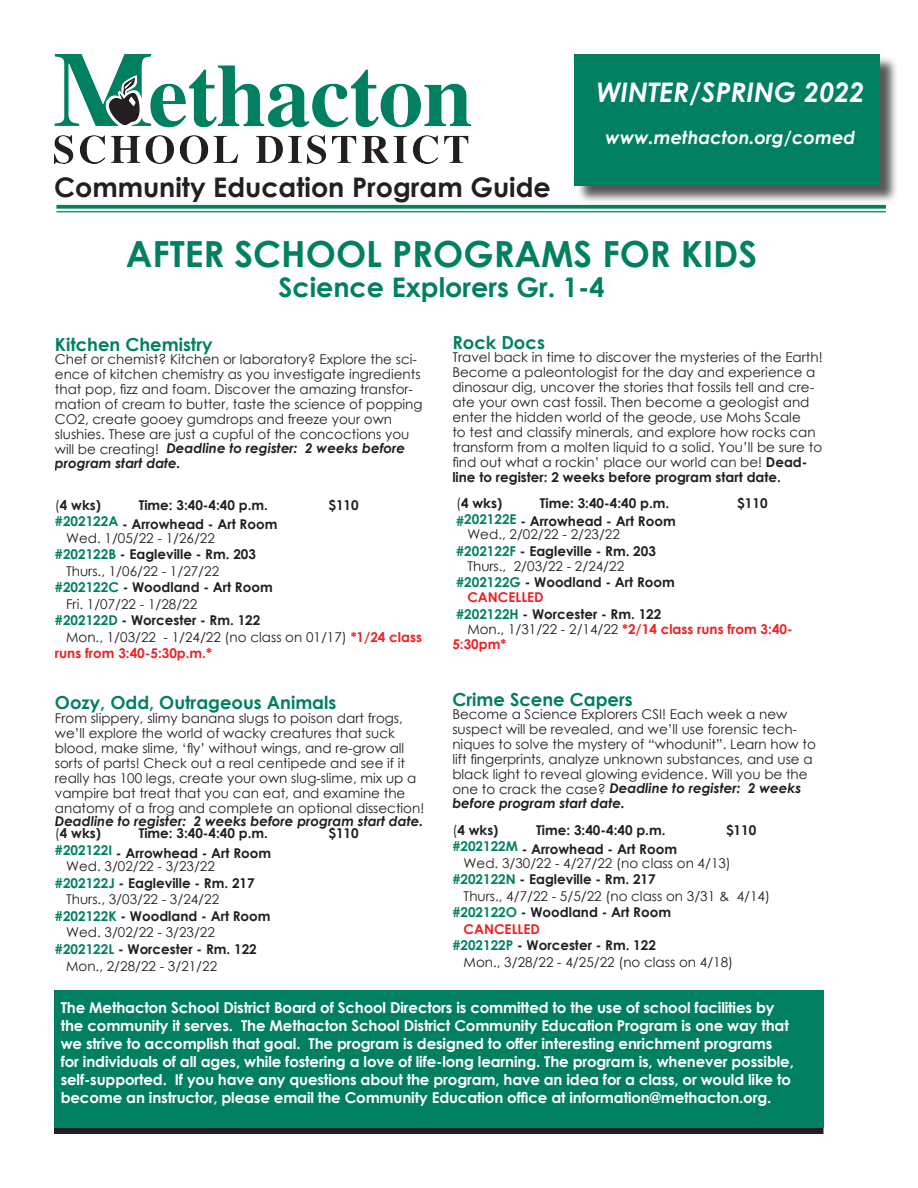
<style>
.page{position:relative;width:918px;height:1188px;background:#fff}
.page>*{position:absolute;margin:0;border:0;box-sizing:border-box;transform-origin:0 0}
.t1{font:700 36px "Century Gothic";color:#008061}
.t2{font:700 27px "Century Gothic";color:#231f20}
.t3{font:700 27px "Century Gothic";color:#008061}
.t4{font:italic 700 27px "Century Gothic";color:#fff}
.t5{font:700 18px "Century Gothic";color:#008061}
.t6{font:italic 700 18px "Century Gothic";color:#fff}
.t7{font:700 15px/18px "Century Gothic";letter-spacing:-.01em;color:#fff}
.t8{font:13.5px/15px "Century Gothic";color:#231f20}
.t9{font:700 13.5px "Century Gothic";color:#231f20}
.t10{font:italic 700 13.5px/15px "Century Gothic";color:#231f20}
.t11{font:700 13.5px/15px "Century Gothic";color:#ee2123}
.s1{font-weight:400;font-style:normal}
.s2{font-weight:400}
.s3{color:#008061}
.s4{font-weight:700;color:#ee2123}
.s5{font-weight:700}
.s6{font-weight:400;color:#231f20}
</style>
<div class="page">
<div style="left:54px;top:1128px;width:770px;height:6px;background:#231f20"></div>
<div style="left:577px;top:56px;width:321px;height:148px;background:#231f20;opacity:.75"></div>
<div style="left:575px;top:54px;width:305px;height:131px;background:#008061"></div>
<svg style="left:56px;top:205px;width:830px;height:4px;background:#168b6e"></svg>
<hr style="left:56px;top:211px;width:830px;height:1px;background:#008061">
<img style="left:54px;top:54px;width:416px;height:110px">
<div style="left:54px;top:990px;width:769px;height:137px;background:#008061"></div>
<hr style="left:713px;top:1130px;width:167px;height:2px;background:#231f20">
<p class="t2" style="left:54px;top:166px;width:498px">Community Education Program Guide</p>
<p class="t4" style="left:596px;top:72px;width:270px">WINTER/SPRING 2022</p>
<p class="t6" style="left:606px;top:123px;width:251px">www.methacton.org/comed</p>
<p class="t1" style="left:126px;top:227px;width:633px">AFTER SCHOOL PROGRAMS FOR KIDS</p>
<p class="t3" style="left:278px;top:267px;width:328px">Science Explorers Gr. 1-4</p>
<p class="t5" style="left:55px;top:331px;width:159px">Kitchen Chemistry</p>
<p class="t8" style="left:55px;top:352px;width:369px">Chef or chemist? Kitchen or laboratory? Explore the sci&shy;ence of kitchen chemistry as you investigate ingredients that pop, fizz and foam. Discover the amazing transfor&shy;mation of cream to butter, taste the science of popping CO2, create gooey gumdrops and freeze your own slushies. These are just a cupful of the concoctions you</p>
<p class="t10" style="left:55px;top:440px;width:352px"><span class="s1">will be creating!</span> Deadline to register: 2 weeks before program start date.</p>
<p class="t9" style="left:55px;top:495px;width:48px"><span class="s2">(</span>4 wks)</p>
<p class="t9" style="left:139px;top:495px;width:131px">Time: 3:40-4:40 p.m.</p>
<p class="t9" style="left:329px;top:495px;width:32px">$110</p>
<p class="t9" style="left:55px;top:514px;width:224px"><sup>#202122A</sup> - Arrowhead - Art Room</p>
<p class="t8" style="left:66px;top:530px;width:150px">Wed. 1/05/22 - 1/26/22</p>
<p class="t9" style="left:55px;top:544px;width:203px"><span class="s3">#202122B</span> - Eagleville - Rm. 203</p>
<p class="t8" style="left:66px;top:563px;width:155px">Thurs., 1/06/22 - 1/27/22</p>
<p class="t9" style="left:55px;top:577px;width:219px"><span class="s3">#202122C</span> - Woodland - Art Room</p>
<p class="t8" style="left:66px;top:596px;width:133px">Fri. 1/07/22 - 1/28/22</p>
<p class="t9" style="left:55px;top:610px;width:207px"><span class="s3">#202122D</span> - Worcester - Rm. 122</p>
<p class="t8" style="left:55px;top:629px;width:369px;line-height:16.5px;text-indent:11px">Mon., 1/03/22 - 1/24/22 (no class on 01/17) <span class="s4">*1/24 class runs from 3:40-5:30p.m.*</span></p>
<p class="t5" style="left:55px;top:689px;width:283px">Oozy, Odd, Outrageous Animals</p>
<p class="t8" style="left:55px;top:710px;width:371px">From slippery, slimy banana slugs to poison dart frogs, we’ll explore the world of wacky creatures that suck blood, make slime, ‘fly’ without wings, and re-grow all sorts of parts! Check out a real centipede and see if it really has 100 legs, create your own slug-slime, mix up a vampire bat treat that you can eat, and examine the anatomy of a frog and complete an optional dissection!</p>
<p class="t10" style="left:55px;top:813px;width:370px">Deadline to register: 2 weeks before program start date.</p>
<p class="t9" style="left:55px;top:823px;width:48px"><span class="s2">(</span>4 wks)</p>
<p class="t9" style="left:139px;top:823px;width:131px">Time: 3:40-4:40 p.m.</p>
<p class="t9" style="left:329px;top:823px;width:32px">$110</p>
<p class="t9" style="left:55px;top:843px;width:218px"><sup>#202122I</sup> - Arrowhead - Art Room</p>
<p class="t8" style="left:66px;top:859px;width:150px">Wed. 3/02/22 - 3/23/22</p>
<p class="t9" style="left:55px;top:873px;width:201px"><span class="s3">#202122J</span> - Eagleville - Rm. 217</p>
<p class="t8" style="left:66px;top:892px;width:155px">Thurs., 3/03/22 - 3/24/22</p>
<p class="t9" style="left:55px;top:906px;width:217px"><span class="s3">#202122K</span> - Woodland - Art Room</p>
<p class="t8" style="left:66px;top:925px;width:150px">Wed. 3/02/22 - 3/23/22</p>
<p class="t9" style="left:55px;top:939px;width:203px"><span class="s3">#202122L</span> - Worcester - Rm. 122</p>
<p class="t8" style="left:66px;top:958px;width:153px">Mon., 2/28/22 - 3/21/22</p>
<p class="t5" style="left:452px;top:329px;width:94px">Rock Docs</p>
<p class="t8" style="left:452px;top:350px;width:372px">Travel back in time to discover the mysteries of the Earth!<br>Become a paleontologist for the day and experience a dinosaur dig, uncover the stories that fossils tell and cre&shy;ate your own cast fossil. Then become a geologist and enter the hidden world of the geode, use Mohs Scale<br>to test and classify minerals, and explore how rocks can transform from a molten liquid to a solid. You’ll be sure to find out what a rockin’ place our world can be! <span class="s5">Dead&shy;line to register: 2 weeks before program start date.</span></p>
<p class="t9" style="left:456px;top:493px;width:48px"><span class="s2">(</span>4 wks)</p>
<p class="t9" style="left:540px;top:493px;width:131px">Time: 3:40-4:40 p.m.</p>
<p class="t9" style="left:737px;top:493px;width:32px">$110</p>
<p class="t9" style="left:456px;top:511px;width:221px"><span class="s3">#202122E</span> - Arrowhead - Art Room</p>
<p class="t8" style="left:467px;top:527px;width:154px">Wed., 2/02/22 - 2/23/22</p>
<p class="t9" style="left:456px;top:541px;width:201px"><span class="s3">#202122F</span> - Eagleville - Rm. 203</p>
<p class="t8" style="left:467px;top:558px;width:158px">Thurs., 2/03/22 - 2/24/22</p>
<p class="t9" style="left:456px;top:572px;width:220px"><span class="s3">#202122G</span> - Woodland - Art Room</p>
<p class="t11" style="left:467px;top:589px;width:78px">CANCELLED</p>
<p class="t9" style="left:456px;top:604px;width:207px"><span class="s3">#202122H</span> - Worcester - Rm. 122</p>
<p class="t11" style="left:452px;top:621px;width:342px;text-indent:15px"><span class="s6">Mon., 1/31/22 - 2/14/22</span> *2/14 class runs from 3:40-<br>5:30pm*</p>
<p class="t5" style="left:452px;top:686px;width:182px">Crime Scene Capers</p>
<p class="t8" style="left:452px;top:707px;width:365px">Become a Science Explorers CSI! Each week a new suspect will be revealed, and we’ll use forensic tech&shy;niques to solve the mystery of “whodunit”. Learn how to lift fingerprints, analyze unknown substances, and use a black light to reveal glowing evidence. Will you be the</p>
<p class="t10" style="left:452px;top:780px;width:350px"><span class="s1">one to crack the case?</span> Deadline to register: 2 weeks before program start date.</p>
<p class="t9" style="left:452px;top:820px;width:48px"><span class="s2">(</span>4 wks)</p>
<p class="t9" style="left:536px;top:820px;width:131px">Time: 3:40-4:40 p.m.</p>
<p class="t9" style="left:726px;top:820px;width:32px">$110</p>
<p class="t9" style="left:452px;top:839px;width:226px"><sup>#202122M</sup> - Arrowhead - Art Room</p>
<p class="t8" style="left:464px;top:855px;width:269px">Wed. 3/30/22 - 4/27/22 (no class on 4/13)</p>
<p class="t9" style="left:452px;top:869px;width:205px"><span class="s3">#202122N</span> - Eagleville - Rm. 217</p>
<p class="t8" style="left:464px;top:888px;width:308px">Thurs., 4/7/22 - 5/5/22 (no class on 3/31 &amp; 4/14)</p>
<p class="t9" style="left:452px;top:902px;width:220px"><span class="s3">#202122O</span> - Woodland - Art Room</p>
<p class="t11" style="left:464px;top:921px;width:78px">CANCELLED</p>
<p class="t9" style="left:452px;top:935px;width:205px"><span class="s3">#202122P</span> - Worcester - Rm. 122</p>
<p class="t8" style="left:464px;top:954px;width:271px">Mon., 3/28/22 - 4/25/22 (no class on 4/18)</p>
<p class="t7" style="left:61px;top:998px;width:735px">The Methacton School District Board of School Directors is committed to the use of school facilities by the community it serves. The Methacton School District Community Education Program is one way that we strive to accomplish that goal. The program is designed to offer interesting enrichment programs for individuals of all ages, while fostering a love of life-long learning. The program is, whenever possible, self-supported. If you have any questions about the program, have an idea for a class, or would like to become an instructor, please email the Community Education office at information@methacton.org.</p>
</div>
